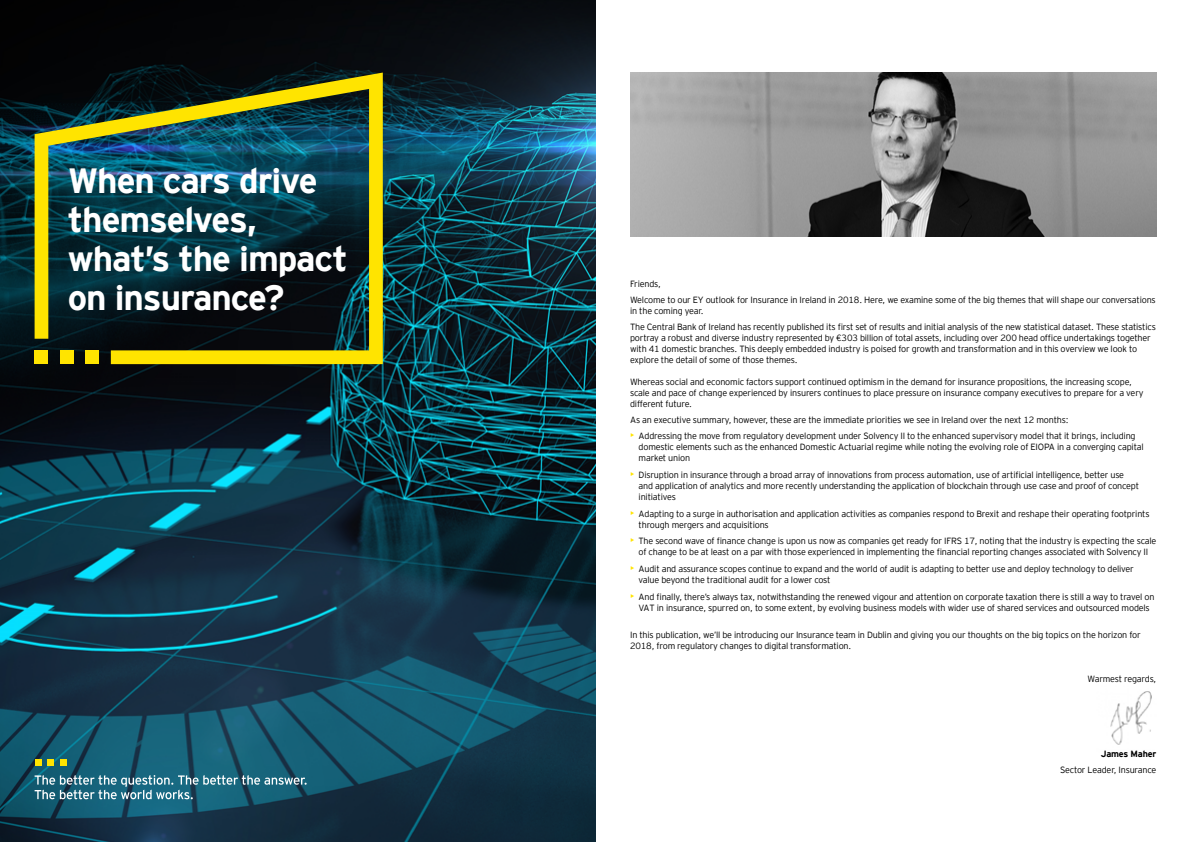
<style>
.page{position:relative;width:1191px;height:842px;background:#fff}
.page>*{position:absolute;margin:0;border:0;box-sizing:border-box;transform-origin:0 0}
.BQTITLE{font:700 35px/39px "EY Interstate";letter-spacing:-.03em;color:#fff}
.Body_copy{font:300 9px/11px "EY Interstate";letter-spacing:-.02em;color:#000}
.Body_copy-2{font:700 9px "EY Interstate";letter-spacing:-.02em;color:#000}
.s1{font-size:11px;color:#ffe400}
</style>
<div class="page">
<img style="left:1110px;top:691px;width:42px;height:54px">
<img style="left:630px;top:73px;width:526px;height:164px">
<img style="left:0;top:0;width:595px;height:842px">
<div style="left:35px;top:759px;width:6px;height:7px;background:#ffe400"></div>
<div style="left:47px;top:759px;width:7px;height:7px;background:#ffe400"></div>
<div style="left:60px;top:759px;width:7px;height:7px;background:#ffe400"></div>
<svg style="left:35px;top:775px;width:272px;height:24px;background:#427e91"></svg>
<svg style="left:35px;top:73px;width:348px;height:291px;background:#2c4731"></svg>
<div style="left:85px;top:350px;width:14px;height:14px;background:#ffe400"></div>
<p class="BQTITLE" style="left:68px;top:159px;width:281px">When cars drive themselves, what’s the impact on insurance?</p>
<p class="Body_copy" style="left:630px;top:278px;width:32px">Friends,</p>
<p class="Body_copy" style="left:630px;top:294px;width:527px">Welcome to our EY outlook for Insurance in Ireland in 2018. Here, we examine some of the big themes that will shape our conversations in the coming year.</p>
<p class="Body_copy" style="left:630px;top:321px;width:527px">The Central Bank of Ireland has recently published its first set of results and initial analysis of the new statistical dataset. These statistics portray a robust and diverse industry represented by €303 billion of total assets, including over 200 head office undertakings together with 41 domestic branches. This deeply embedded industry is poised for growth and transformation and in this overview we look to explore the detail of some of those themes.</p>
<p class="Body_copy" style="left:630px;top:376px;width:515px">Whereas social and economic factors support continued optimism in the demand for insurance propositions, the increasing scope, scale and pace of change experienced by insurers continues to place pressure on insurance company executives to prepare for a very different future.</p>
<p class="Body_copy" style="left:630px;top:414px;width:440px">As an executive summary, however, these are the immediate priorities we see in Ireland over the next 12 months:</p>
<p class="Body_copy" style="left:638px;top:430px;width:506px;text-indent:-9px"><span class="s1">•</span> Addressing the move from regulatory development under Solvency II to the enhanced supervisory model that it brings, including domestic elements such as the enhanced Domestic Actuarial regime while noting the evolving role of EIOPA in a converging capital market union</p>
<p class="Body_copy" style="left:638px;top:469px;width:502px;text-indent:-9px"><span class="s1">•</span> Disruption in insurance through a broad array of innovations from process automation, use of artificial intelligence, better use and application of analytics and more recently understanding the application of blockchain through use case and proof of concept initiatives</p>
<p class="Body_copy" style="left:638px;top:507px;width:512px;text-indent:-9px"><span class="s1">•</span> Adapting to a surge in authorisation and application activities as companies respond to Brexit and reshape their operating footprints through mergers and acquisitions</p>
<p class="Body_copy" style="left:630px;top:535px;width:528px;text-align:center"><span class="s1">•</span> The second wave of finance change is upon us now as companies get ready for IFRS 17, noting that the industry is expecting the scale of change to be at least on a par with those experienced in implementing the financial reporting changes associated with Solvency II</p>
<p class="Body_copy" style="left:638px;top:563px;width:497px;text-indent:-9px"><span class="s1">•</span> Audit and assurance scopes continue to expand and the world of audit is adapting to better use and deploy technology to deliver value beyond the traditional audit for a lower cost</p>
<p class="Body_copy" style="left:630px;top:590px;width:526px;text-align:center"><span class="s1">•</span> And finally, there’s always tax, notwithstanding the renewed vigour and attention on corporate taxation there is still a way to travel on<br>VAT in insurance, spurred on, to some extent, by evolving business models with wider use of shared services and outsourced models</p>
<p class="Body_copy" style="left:630px;top:629px;width:512px">In this publication, we’ll be introducing our Insurance team in Dublin and giving you our thoughts on the big topics on the horizon for<br>2018, from regulatory changes to digital transformation.</p>
<p class="Body_copy" style="left:1087px;top:672px;width:70px">Warmest regards,</p>
<p class="Body_copy-2" style="left:1100px;top:747px;width:57px">James Maher</p>
<p class="Body_copy" style="left:1060px;top:764px;width:98px">Sector Leader, Insurance</p>
</div>
